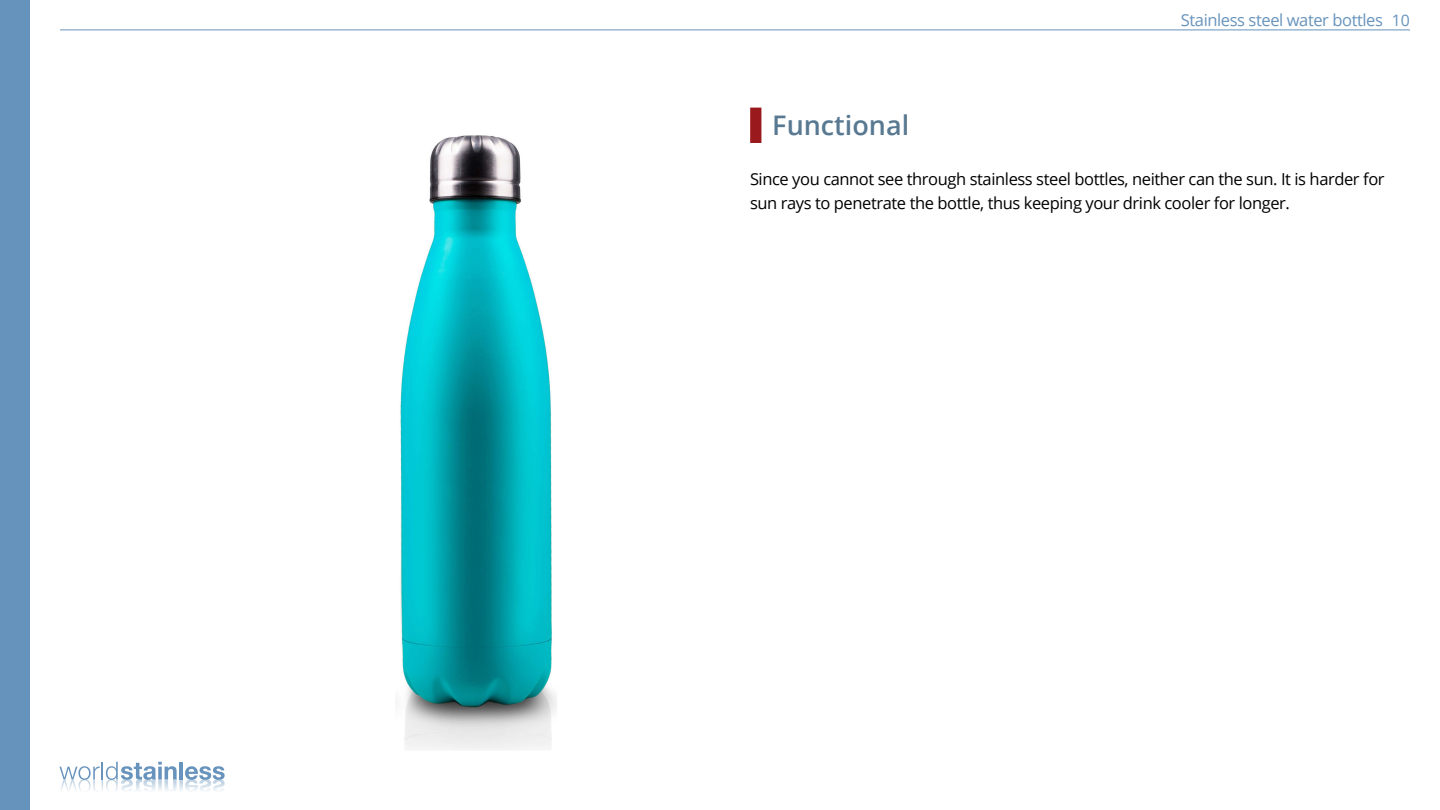
<style>
.page{position:relative;width:1440px;height:810px;background:#fff}
.page>*{position:absolute;margin:0;border:0;box-sizing:border-box;transform-origin:0 0}
.t1{font:600 27px "Open Sans";color:#587991}
.t2{font:16.5px/24px "Open Sans";letter-spacing:-.025em;color:#000}
.t3{font:16.5px "Open Sans";letter-spacing:-.025em;color:#6693bc}
.s1{font-size:15.9px}
</style>
<div class="page">
<svg style="left:59px;top:762px;width:166px;height:29px"></svg>
<div style="left:0;top:0;width:30px;height:810px;background:#6693bc"></div>
<hr style="left:60px;top:30px;width:1350px;height:1px;background:#6693bc">
<div style="left:750px;top:108px;width:11px;height:35px;background:#9a191c"></div>
<img style="left:400px;top:135px;width:157px;height:615px">
<h1 class="t1" style="left:772px;top:107px;width:138px">Functional</h1>
<p class="t3" style="left:1181px;top:8px;width:231px">Stainless steel water bottles <span class="s1">10</span></p>
<p class="t2" style="left:750px;top:167px;width:636px">Since you cannot see through stainless steel bottles, neither can the sun. It is harder for sun rays to penetrate the bottle, thus keeping your drink cooler for longer.</p>
</div>
